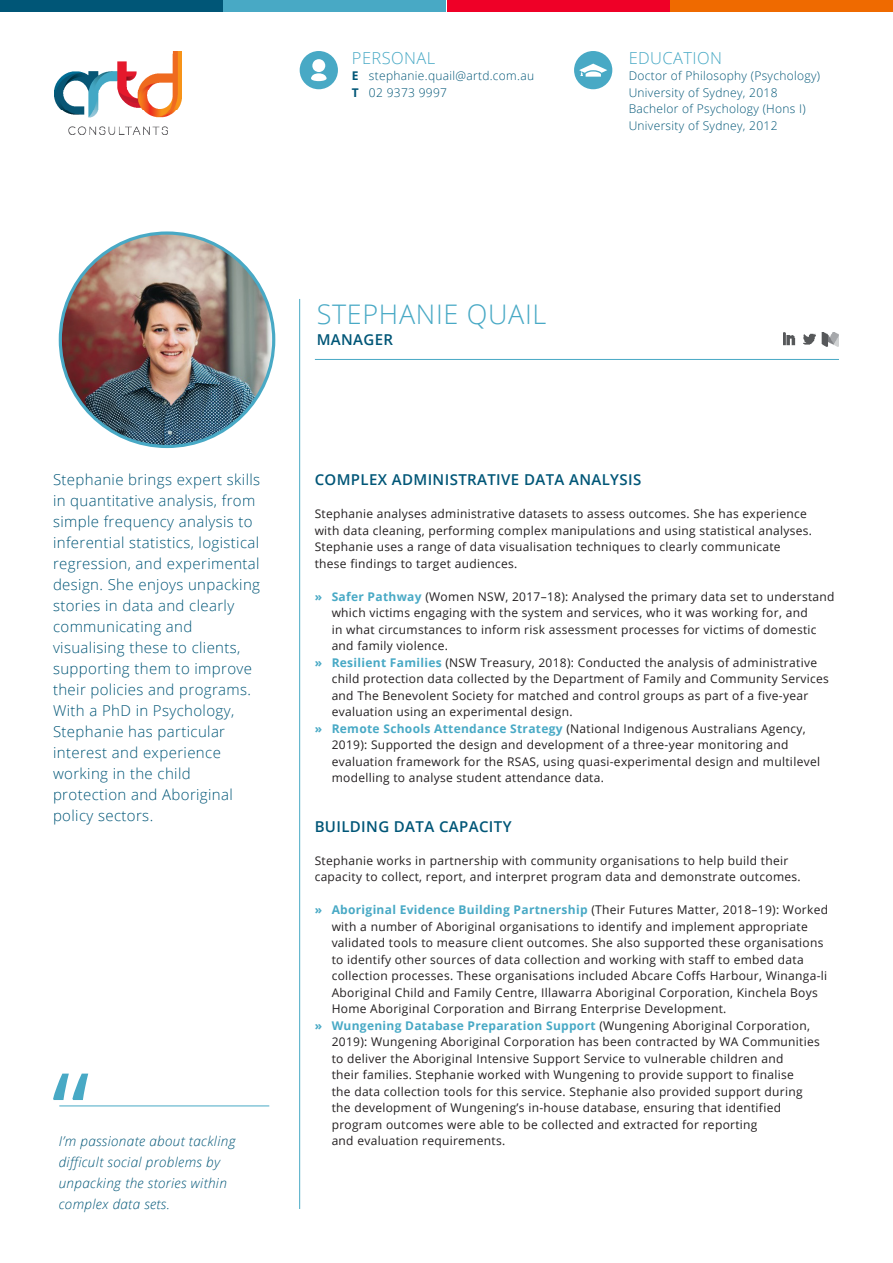
<style>
.page{position:relative;width:893px;height:1263px;background:#fff}
.page>*{position:absolute;margin:0;border:0;box-sizing:border-box;transform-origin:0 0}
.t1{font:108px "Open Sans";color:#48a9c5}
.t2{font:300 27px "Open Sans";letter-spacing:.025em;color:#48a9c5}
.PERSONAL_EDUCATION{font:300 16.5px "Open Sans";letter-spacing:.025em;color:#48a9c5}
.DESCRIPTION{font:300 15px/21px "Open Sans";letter-spacing:.025em;color:#005677}
.FIRST_PARAGRAPH{font:600 15px "Open Sans";letter-spacing:.025em;color:#005677}
.QUOTE{font:italic 300 13.5px/21px "Open Sans";letter-spacing:.025em;color:#005677}
._1_COLUMN_ARROW_BODY{font:12px/16.5px "Open Sans";letter-spacing:.025em;color:#231f20}
.FIRST_PARAGRAPH-2{font:12px/16.5px "Open Sans";letter-spacing:.025em;color:#231f20}
.PERSONAL_EDUCATION-2{font:300 12px/16.5px "Open Sans";letter-spacing:.025em;color:#005677}
.s1{font-weight:700}
.s2{font-weight:700;color:#48a9c5}
</style>
<div class="page">
<img style="left:54px;top:51px;width:127px;height:84px">
<img style="left:60px;top:233px;width:214px;height:213px;border-radius:107px">
<div style="left:300px;top:51px;width:38px;height:38px;background:#48a9c5;border-radius:50%"></div>
<svg style="left:311px;top:59px;width:16px;height:22px"></svg>
<div style="left:574px;top:51px;width:38px;height:38px;background:#48a9c5;border-radius:50%"></div>
<svg style="left:579px;top:64px;width:28px;height:13px"></svg>
<img style="left:783px;top:332px;width:56px;height:14px">
<hr style="left:315px;top:359px;width:524px;height:1px;background:#48a9c5">
<hr style="left:299px;top:299px;width:1px;height:910px;background:#48a9c5">
<div style="left:671px;top:0;width:222px;height:12px;background:#ef6a00"></div>
<div style="left:447px;top:0;width:222px;height:12px;background:#ef0027"></div>
<div style="left:0;top:0;width:222px;height:12px;background:#005677"></div>
<div style="left:224px;top:0;width:222px;height:12px;background:#48a9c5"></div>
<hr style="left:59px;top:1106px;width:210px;height:1px;background:#48a9c5">
<p class="PERSONAL_EDUCATION" style="left:352px;top:46px;width:85px">PERSONAL</p>
<p class="PERSONAL_EDUCATION-2" style="left:352px;top:67px;width:184px"><span class="s1">E</span> stephanie.quail@artd.com.au<br><span class="s1">T</span> 02 9373 9997</p>
<p class="PERSONAL_EDUCATION" style="left:629px;top:46px;width:95px">EDUCATION</p>
<p class="PERSONAL_EDUCATION-2" style="left:629px;top:67px;width:193px">Doctor of Philosophy (Psychology)<br>University of Sydney, 2018</p>
<p class="PERSONAL_EDUCATION-2" style="left:629px;top:100px;width:179px">Bachelor of Psychology (Hons I)<br>University of Sydney, 2012</p>
<p class="DESCRIPTION" style="left:53px;top:469px;width:209px">Stephanie brings expert skills in quantitative analysis, from simple frequency analysis to inferential statistics, logistical regression, and experimental design. She enjoys unpacking stories in data and clearly communicating and visualising these to clients, supporting them to improve their policies and programs.<br>With a PhD in Psychology,<br>Stephanie has particular interest and experience working in the child protection and Aboriginal policy sectors.</p>
<p class="t1" style="left:52px;top:1037px;width:39px">“</p>
<p class="t2" style="left:317px;top:295px;width:231px">STEPHANIE QUAIL</p>
<p class="FIRST_PARAGRAPH" style="left:317px;top:329px;width:78px">MANAGER</p>
<p class="FIRST_PARAGRAPH" style="left:315px;top:470px;width:328px">COMPLEX ADMINISTRATIVE DATA ANALYSIS</p>
<p class="FIRST_PARAGRAPH-2" style="left:315px;top:505px;width:499px">Stephanie analyses administrative datasets to assess outcomes. She has experience with data cleaning, performing complex manipulations and using statistical analyses.<br>Stephanie uses a range of data visualisation techniques to clearly communicate these findings to target audiences.</p>
<p class="_1_COLUMN_ARROW_BODY" style="left:332px;top:588px;width:504px;text-indent:-17px"><span class="s2">» Safer Pathway</span> (Women NSW, 2017–18): Analysed the primary data set to understand which victims engaging with the system and services, who it was working for, and<br>in what circumstances to inform risk assessment processes for victims of domestic and family violence.</p>
<p class="_1_COLUMN_ARROW_BODY" style="left:332px;top:654px;width:499px;text-indent:-17px"><span class="s2">» Resilient Families</span> (NSW Treasury, 2018): Conducted the analysis of administrative child protection data collected by the Department of Family and Community Services and The Benevolent Society for matched and control groups as part of a five-year evaluation using an experimental design.</p>
<p class="_1_COLUMN_ARROW_BODY" style="left:332px;top:720px;width:490px;text-indent:-17px"><span class="s2">» Remote Schools Attendance Strategy</span> (National Indigenous Australians Agency, 2019): Supported the design and development of a three-year monitoring and evaluation framework for the RSAS, using quasi-experimental design and multilevel modelling to analyse student attendance data.</p>
<p class="FIRST_PARAGRAPH" style="left:315px;top:816px;width:198px">BUILDING DATA CAPACITY</p>
<p class="FIRST_PARAGRAPH-2" style="left:315px;top:852px;width:488px">Stephanie works in partnership with community organisations to help build their capacity to collect, report, and interpret program data and demonstrate outcomes.</p>
<p class="_1_COLUMN_ARROW_BODY" style="left:332px;top:901px;width:498px;text-indent:-17px"><span class="s2">» Aboriginal Evidence Building Partnership</span> (Their Futures Matter, 2018–19): Worked with a number of Aboriginal organisations to identify and implement appropriate validated tools to measure client outcomes. She also supported these organisations to identify other sources of data collection and working with staff to embed data collection processes. These organisations included Abcare Coffs Harbour, Winanga-li Aboriginal Child and Family Centre, Illawarra Aboriginal Corporation, Kinchela Boys Home Aboriginal Corporation and Birrang Enterprise Development.</p>
<p class="_1_COLUMN_ARROW_BODY" style="left:332px;top:1017px;width:490px;text-indent:-17px"><span class="s2">» Wungening Database Preparation Support</span> (Wungening Aboriginal Corporation, 2019): Wungening Aboriginal Corporation has been contracted by WA Communities to deliver the Aboriginal Intensive Support Service to vulnerable children and<br>their families. Stephanie worked with Wungening to provide support to finalise<br>the data collection tools for this service. Stephanie also provided support during the development of Wungening’s in-house database, ensuring that identified program outcomes were able to be collected and extracted for reporting</p>
<p class="QUOTE" style="left:59px;top:1130px;width:178px">I’m passionate about tackling</p>
<p class="_1_COLUMN_ARROW_BODY" style="left:332px;top:1132px;width:175px">and evaluation requirements.</p>
<p class="QUOTE" style="left:59px;top:1151px;width:170px">difficult social problems by unpacking the stories within complex data sets.</p>
</div>
